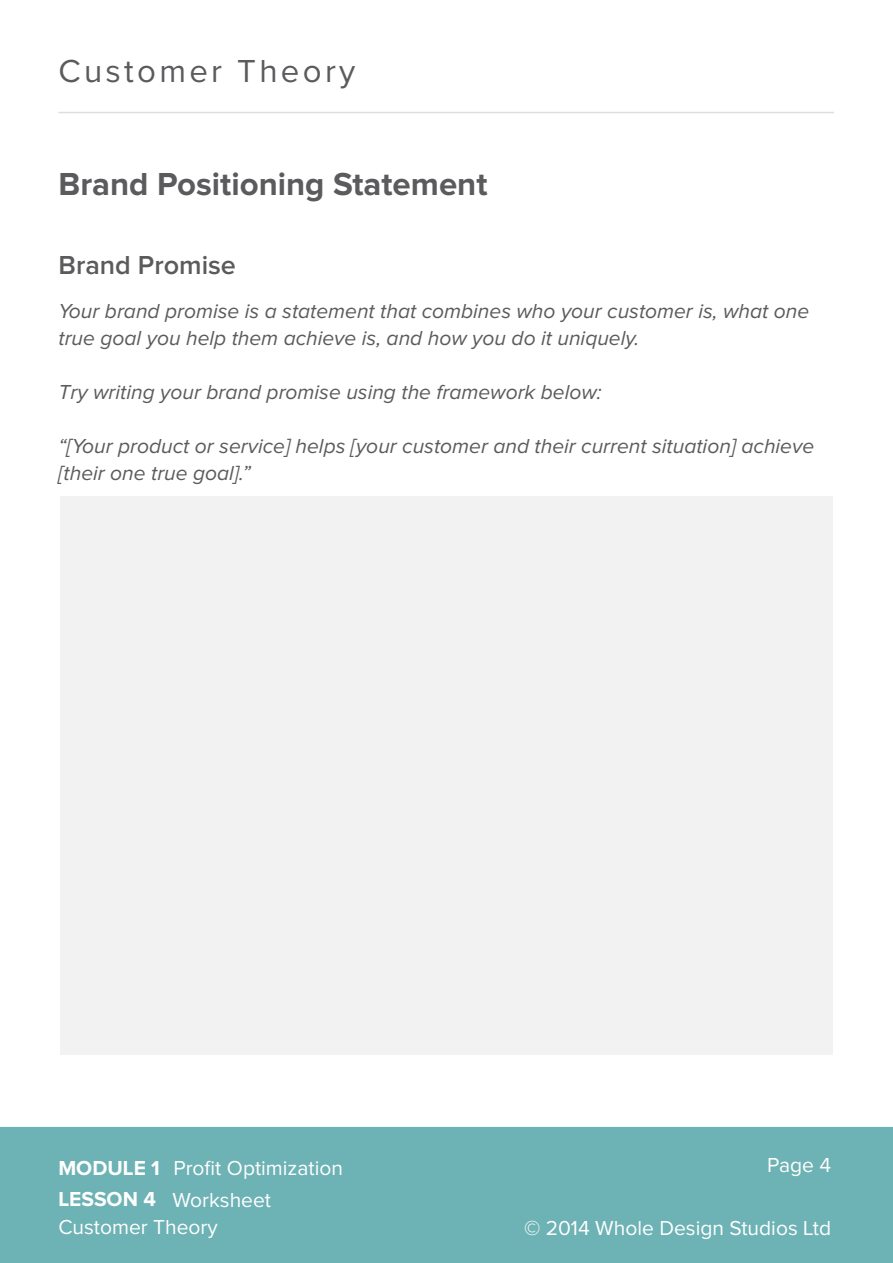
<style>
.page{position:relative;width:893px;height:1263px;background:#fff}
.page>*{position:absolute;margin:0;border:0;box-sizing:border-box;transform-origin:0 0}
.t1{font:700 33px "Proxima Nova";color:#5b5b5e}
.t2{font:33px "Proxima Nova";letter-spacing:.1em;color:#5b5b5e}
.t3{font:600 27px "Proxima Nova";color:#5b5b5e}
.t4{font:italic 21px/27px "Proxima Nova";color:#5b5b5e}
.t5{font:21px/27.3px "Proxima Nova";color:#fff}
.t6{font:700 21px "Proxima Nova";color:#fff}
</style>
<div class="page">
<div style="left:0;top:1126px;width:893px;height:137px;background:#6db2b4"></div>
<div style="left:60px;top:496px;width:773px;height:559px;background:#f2f2f2"></div>
<hr style="left:58px;top:112px;width:776px;height:1px;background:#5b5b5e">
<h1 class="t2" style="left:58px;top:56px;width:298px">Customer Theory</h1>
<h1 class="t1" style="left:58px;top:169px;width:431px">Brand Positioning Statement</h1>
<p class="t3" style="left:59px;top:252px;width:179px">Brand Promise</p>
<p class="t4" style="left:58px;top:298px;width:752px">Your brand promise is a statement that combines who your customer is, what one true goal you help them achieve is, and how you do it uniquely.</p>
<p class="t4" style="left:58px;top:379px;width:545px">Try writing your brand promise using the framework below:</p>
<p class="t4" style="left:58px;top:433px;width:757px">“[Your product or service] helps [your customer and their current situation] achieve [their one true goal].”</p>
<p class="t6" style="left:58px;top:1158px;width:103px">MODULE 1</p>
<p class="t5" style="left:767px;top:1152px;width:66px">Page 4</p>
<p class="t5" style="left:173px;top:1155px;width:171px">Profit Optimization</p>
<p class="t6" style="left:58px;top:1189px;width:99px">LESSON 4</p>
<p class="t5" style="left:58px;top:1187px;width:214px;text-indent:114px">Worksheet<br>Customer Theory</p>
<p class="t5" style="left:524px;top:1215px;width:309px">© 2014 Whole Design Studios Ltd</p>
</div>
